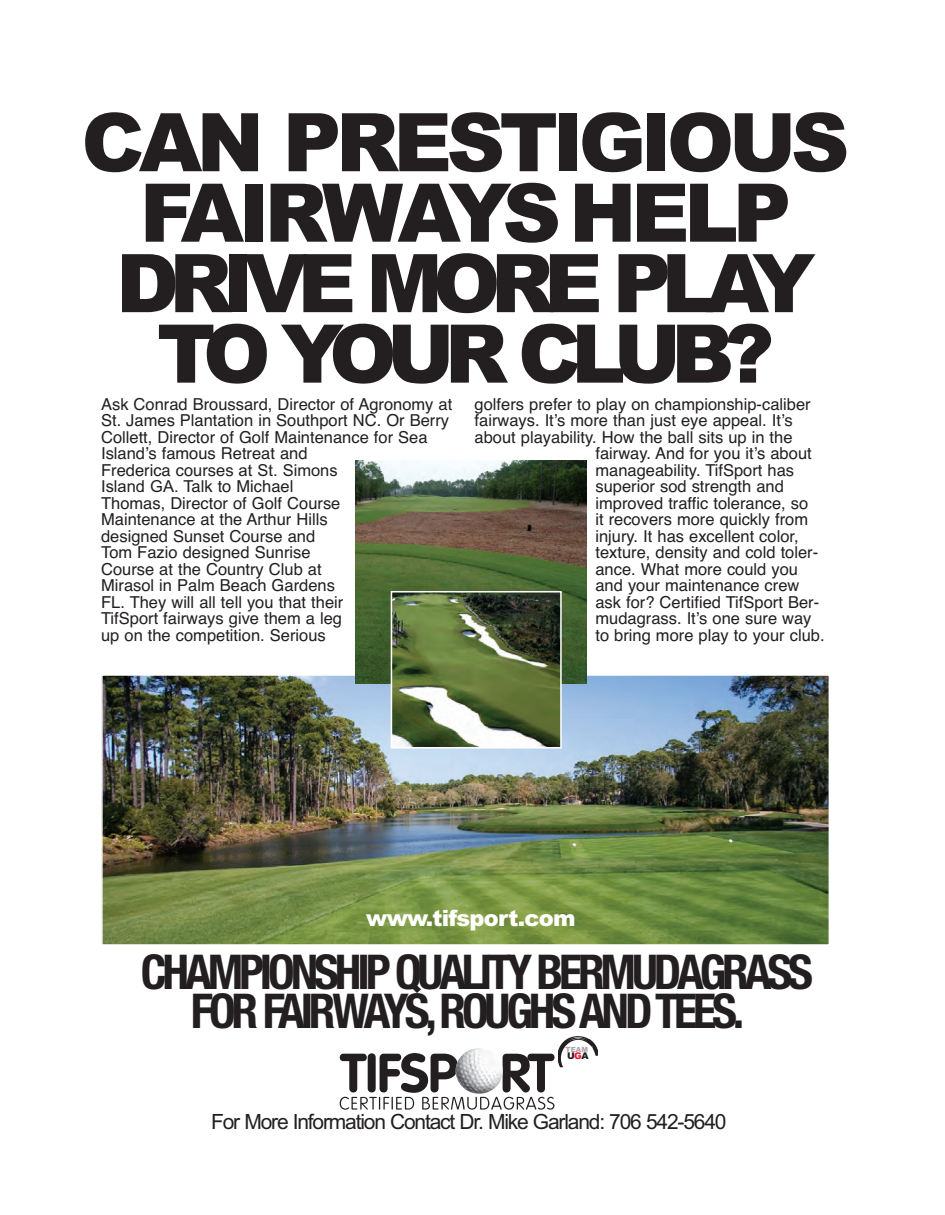
<style>
.page{position:relative;width:945px;height:1215px;background:#fff}
.page>*{position:absolute;margin:0;border:0;box-sizing:border-box;transform-origin:0 0}
.t1{font:900 81px/70.5px "Arial";letter-spacing:-.11em;color:#231f20;text-align:center}
.t2{font:700 condensed 48px/39px "Helvetica Neue";letter-spacing:-.085em;color:#231f20;text-align:center}
.t3{font:900 22.5px "Arial";letter-spacing:-.035em;color:#fff}
.t4{font:21px "Arial";letter-spacing:-.055em;color:#231f20}
.t5{font:16.5px/16.5px "Helvetica CE";color:#231f20}
.t6{font:900 9.3px "Arial";color:#231f20}
.t7{font:900 7.05px "Arial";color:#aca5a7}
.s1{font-family:"Arial"}
.s2{color:#ed1a30}
</style>
<div class="page">
<img style="left:101px;top:460px;width:728px;height:650px">
<h1 class="t1" style="left:81px;top:105px;width:770px">CAN PRESTIGIOUS<br>FAIRWAYS HELP<br>DRIVE MORE PLAY<br>TO YOUR CLUB?</h1>
<p class="t5" style="left:101px;top:396px;width:353px">Ask Conrad Broussard, Director of Agronomy at St. James Plantation in Southport NC. Or Berry Collett, Director of Golf Maintenance for Sea Island’s famous Retreat and<br>Frederica courses <span class="s1">at St. Simons<br>Island GA.</span> Talk to Michael<br>Thomas, Director of Golf Course<br>Maintenance at the Arthur Hills<br>designed Sunset Course and<br>Tom Fazio designed Sunrise<br>Course at the Country Club at<br>Mirasol in Palm Beach Gardens<br>FL. They will all tell you that their<br>TifSport fairways give them a leg<br>up on the competition. Serious</p>
<p class="t5" style="left:475px;top:396px;width:338px">golfers prefer to play on championship-caliber</p>
<p class="t5" style="left:475px;top:413px;width:320px">fairways. It’s more than just eye appeal. It’s</p>
<p class="t5" style="left:475px;top:429px;width:319px">about playability. How the ball sits up in the</p>
<p class="t5" style="left:595px;top:446px;width:218px">fairway. And for you it’s about</p>
<p class="t5" style="left:595px;top:462px;width:200px">manageability. TifSport has</p>
<p class="t5" style="left:595px;top:479px;width:190px">superior sod strength and</p>
<p class="t5" style="left:595px;top:495px;width:214px">improved traffic tolerance, so</p>
<p class="t5" style="left:595px;top:512px;width:214px">it recovers more quickly from</p>
<p class="t5" style="left:595px;top:528px;width:205px">injury. It has excellent color,</p>
<p class="t5" style="left:595px;top:545px;width:224px">texture, density and cold toler-</p>
<p class="t5" style="left:595px;top:561px;width:204px">ance. What more could you</p>
<p class="t5" style="left:595px;top:578px;width:206px">and your maintenance crew</p>
<p class="t5" style="left:595px;top:594px;width:225px">ask for? Certified TifSport Ber-</p>
<p class="t5" style="left:595px;top:611px;width:218px">mudagrass. It’s one sure way</p>
<p class="t5" style="left:595px;top:627px;width:231px">to bring more play to your club.</p>
<h3 class="t3" style="left:366px;top:901px;width:211px">www.tifsport.com</h3>
<h2 class="t2" style="left:141px;top:952px;width:674px">CHAMPIONSHIP QUALITY BERMUDAGRASS<br>FOR FAIRWAYS,ROUGHS AND TEES.</h2>
<p class="t7" style="left:566px;top:1045px;width:24px">TEAM</p>
<p class="t6" style="left:567px;top:1050px;width:23px">U<span class="s2">G</span>A</p>
<p class="t4" style="left:211px;top:1108px;width:517px">For More Information Contact Dr. Mike Garland: 706 542-5640</p>
</div>
